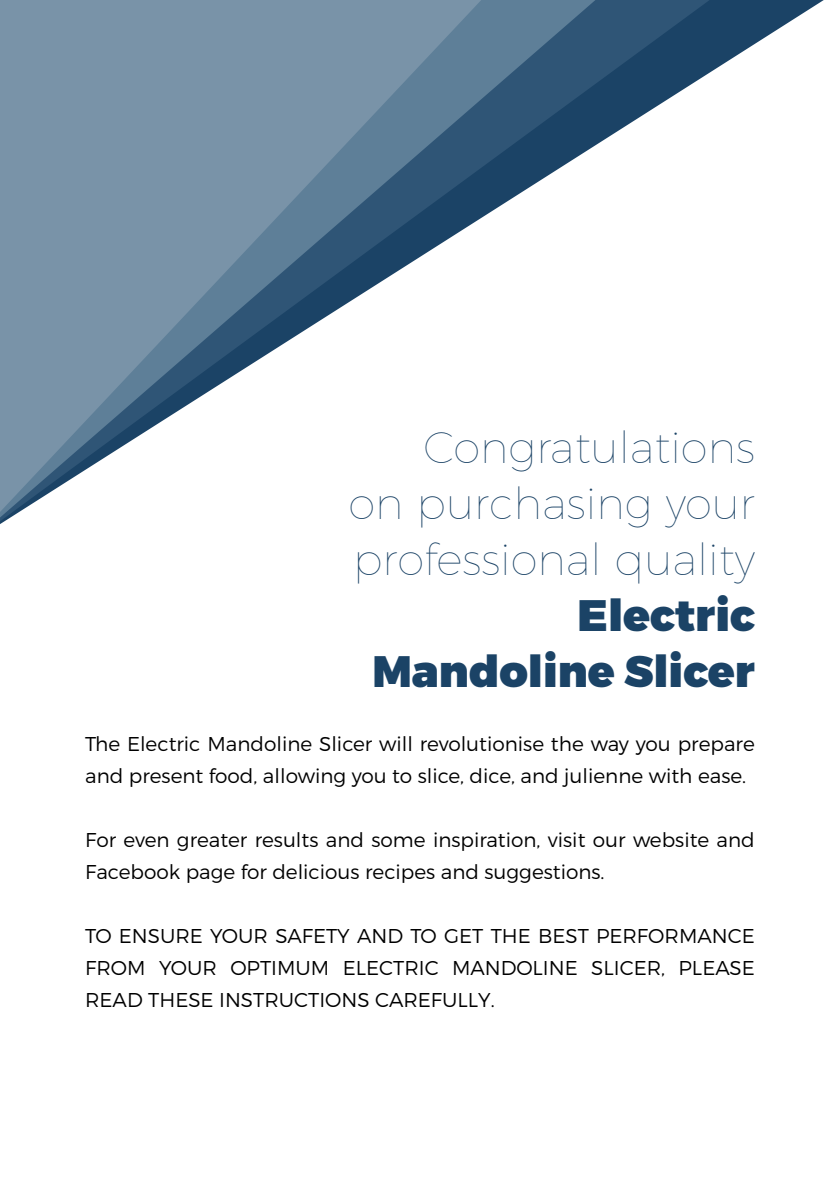
<style>
.page{position:relative;width:840px;height:1191px;background:#fff}
.page>*{position:absolute;margin:0;border:0;box-sizing:border-box;transform-origin:0 0}
.t1{font:100 44px/56px "Montserrat";color:#1b4366;text-align:justify}
.t2{font:900 44px/56px "Montserrat";color:#1b4366;text-align:right}
.t3{font:300 20px/32px "Montserrat";color:#000}
</style>
<div class="page">
<svg style="left:0;top:0;width:824px;height:524px"></svg>
<svg style="left:0;top:0;width:747px;height:521px"></svg>
<svg style="left:0;top:0;width:627px;height:517px"></svg>
<svg style="left:0;top:0;width:507px;height:512px;fill:#7993a8"></svg>
<h1 class="t1" style="left:348px;top:418px;width:408px;text-indent:75px">Congratulations on purchasing your professional quality</h1>
<h1 class="t2" style="left:372px;top:589px;width:383px">Electric<br>Mandoline Slicer</h1>
<p class="t3" style="left:85px;top:727px;width:670px">The Electric Mandoline Slicer will revolutionise the way you prepare and present food, allowing you to slice, dice, and julienne with ease.</p>
<p class="t3" style="left:85px;top:823px;width:670px">For even greater results and some inspiration, visit our website and<br>Facebook page for delicious recipes and suggestions.</p>
<p class="t3" style="left:85px;top:919px;width:670px;text-align:justify">TO ENSURE YOUR SAFETY AND TO GET THE BEST PERFORMANCE FROM YOUR OPTIMUM ELECTRIC MANDOLINE SLICER, PLEASE READ THESE INSTRUCTIONS CAREFULLY.</p>
</div>
